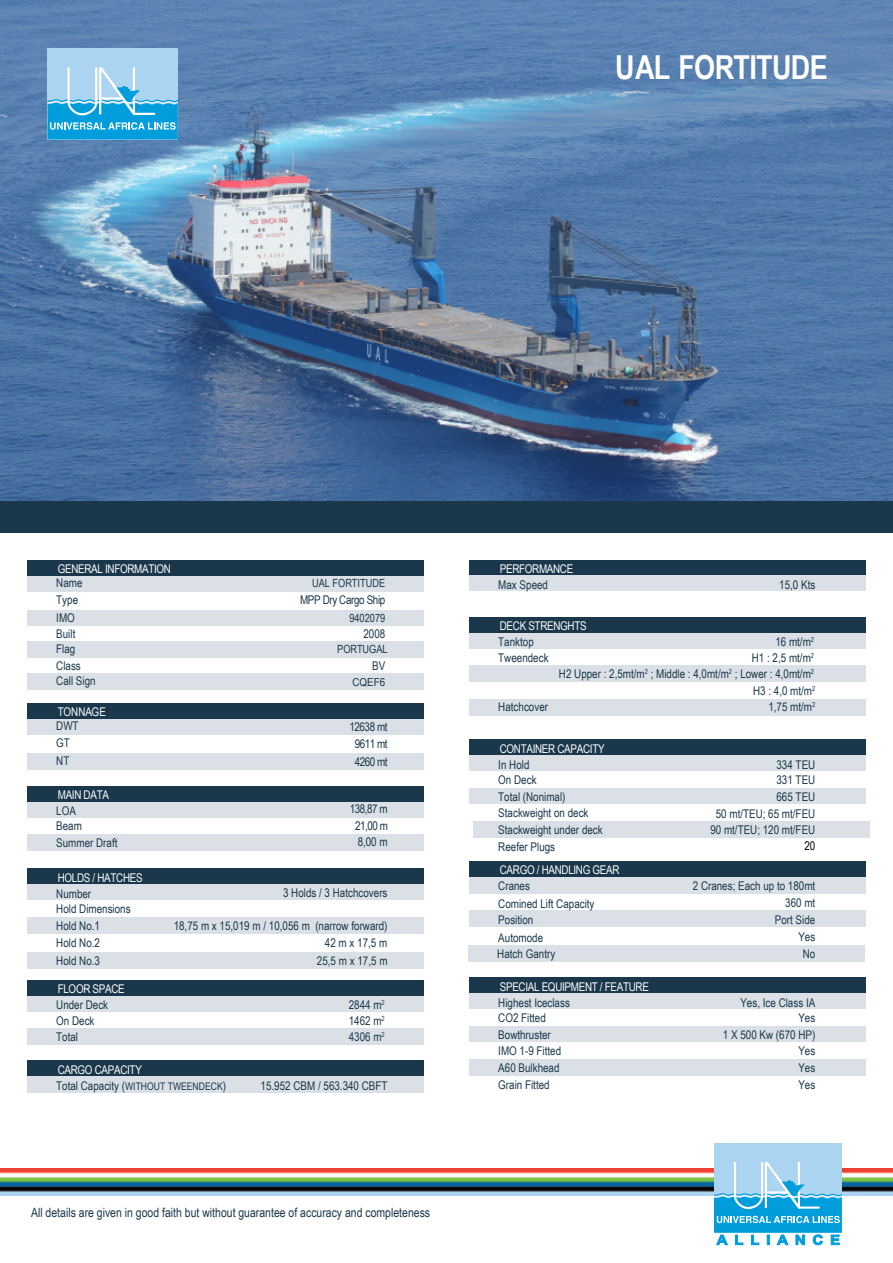
<style>
.page{position:relative;width:893px;height:1263px;background:#fff}
.page>*{position:absolute;margin:0;border:0;box-sizing:border-box;transform-origin:0 0}
.t1{font:700 33px "Arial Narrow";letter-spacing:-.02em;color:#fff}
.t2{font:12.75px "Arial Narrow";color:#1a374b}
.t3{font:12px/16px "Arial Narrow";color:#1a374b}
.t4{font:12px "Arial Narrow";letter-spacing:-.025em;color:#fff}
.t5{font:12px/17.5px "Arial Narrow";letter-spacing:-.035em;color:#1a374b;text-align:center}
.t6{font:12px "Arial Narrow";letter-spacing:-.03em;color:#1a374b}
.t7{font:12px "Arial Narrow";letter-spacing:.005em;color:#fff}
.t8{font:12px "Arial Narrow";color:#000}
.t9{font:11.25px "Arial Narrow";color:#1a374b}
.t10{font:10.95px "Arial Narrow";color:#1a374b;scale:1.09 1}
.t11{font:10.5px "Arial Narrow";color:#1a374b}
.s1{font-size:12px}
</style>
<div class="page">
<img style="left:0;top:0;width:893px;height:502px">
<div style="left:469px;top:1025px;width:396px;height:17px;background:#dae0e5"></div>
<div style="left:473px;top:822px;width:396px;height:16px;background:#dae0e5"></div>
<svg style="left:235px;top:121px;width:4px;height:8px"></svg>
<div style="left:48px;top:48px;width:130px;height:91px;background:#abd4f1"></div>
<svg style="left:47px;top:65px;width:131px;height:74px"></svg>
<img style="left:0;top:1168px;width:893px;height:27px">
<svg style="left:716px;top:1245px;width:124px;height:1px"></svg>
<div style="left:714px;top:1143px;width:128px;height:89px;background:#abd4f1"></div>
<svg style="left:714px;top:1161px;width:128px;height:84px"></svg>
<div style="left:27px;top:560px;width:396px;height:16px;background:#1a374b"></div>
<div style="left:27px;top:576px;width:396px;height:16px;background:#dae0e5"></div>
<div style="left:27px;top:610px;width:396px;height:16px;background:#dae0e5"></div>
<div style="left:27px;top:641px;width:396px;height:16px;background:#dae0e5"></div>
<div style="left:27px;top:673px;width:396px;height:17px;background:#dae0e5"></div>
<div style="left:27px;top:703px;width:396px;height:16px;background:#1a374b"></div>
<div style="left:27px;top:719px;width:396px;height:16px;background:#dae0e5"></div>
<div style="left:27px;top:753px;width:396px;height:16px;background:#dae0e5"></div>
<div style="left:27px;top:786px;width:396px;height:16px;background:#1a374b"></div>
<div style="left:27px;top:802px;width:396px;height:16px;background:#dae0e5"></div>
<div style="left:27px;top:834px;width:396px;height:17px;background:#dae0e5"></div>
<div style="left:469px;top:560px;width:396px;height:16px;background:#1a374b"></div>
<div style="left:27px;top:869px;width:396px;height:16px;background:#1a374b"></div>
<div style="left:27px;top:885px;width:396px;height:16px;background:#dae0e5"></div>
<div style="left:27px;top:917px;width:396px;height:17px;background:#dae0e5"></div>
<div style="left:27px;top:952px;width:396px;height:16px;background:#dae0e5"></div>
<div style="left:469px;top:617px;width:396px;height:16px;background:#1a374b"></div>
<div style="left:469px;top:633px;width:396px;height:16px;background:#dae0e5"></div>
<div style="left:469px;top:665px;width:396px;height:17px;background:#dae0e5"></div>
<div style="left:469px;top:699px;width:396px;height:17px;background:#dae0e5"></div>
<div style="left:469px;top:977px;width:396px;height:17px;background:#1a374b"></div>
<div style="left:469px;top:993px;width:396px;height:17px;background:#dae0e5"></div>
<div style="left:469px;top:1009px;width:396px;height:17px;background:#fff"></div>
<div style="left:469px;top:739px;width:396px;height:17px;background:#1a374b"></div>
<div style="left:469px;top:755px;width:396px;height:17px;background:#dae0e5"></div>
<div style="left:469px;top:771px;width:396px;height:17px;background:#fff"></div>
<div style="left:469px;top:788px;width:396px;height:16px;background:#dae0e5"></div>
<div style="left:27px;top:980px;width:396px;height:16px;background:#1a374b"></div>
<div style="left:27px;top:996px;width:396px;height:16px;background:#dae0e5"></div>
<div style="left:27px;top:1028px;width:396px;height:17px;background:#dae0e5"></div>
<div style="left:469px;top:575px;width:396px;height:17px;background:#dae0e5"></div>
<div style="left:469px;top:591px;width:396px;height:17px;background:#fff"></div>
<div style="left:469px;top:1059px;width:396px;height:16px;background:#dae0e5"></div>
<div style="left:469px;top:861px;width:396px;height:16px;background:#1a374b"></div>
<div style="left:469px;top:877px;width:396px;height:17px;background:#dae0e5"></div>
<div style="left:469px;top:910px;width:396px;height:17px;background:#dae0e5"></div>
<div style="left:27px;top:1060px;width:396px;height:17px;background:#1a374b"></div>
<div style="left:27px;top:1076px;width:396px;height:17px;background:#dae0e5"></div>
<div style="left:468px;top:945px;width:396px;height:17px;background:#dae0e5"></div>
<div style="left:0;top:502px;width:893px;height:31px;background:#1a374b"></div>
<h1 class="t1" style="left:615px;top:42px;width:214px">UAL FORTITUDE</h1>
<p class="t4" style="left:58px;top:560px;width:115px">GENERAL INFORMATION</p>
<p class="t4" style="left:500px;top:560px;width:75px">PERFORMANCE</p>
<p class="t3" style="left:56px;top:574px;width:28px;line-height:17.5px">Name<br>Type<br>IMO</p>
<p class="t3" style="left:56px;top:626px;width:21px;line-height:15px">Built<br>Flag</p>
<p class="t3" style="left:56px;top:658px;width:41px;line-height:15px">Class<br>Call Sign</p>
<p class="t7" style="left:58px;top:703px;width:50px">TONNAGE</p>
<p class="t3" style="left:56px;top:717px;width:24px;line-height:17.5px">DWT<br>GT<br>NT</p>
<p class="t4" style="left:58px;top:786px;width:53px">MAIN DATA</p>
<p class="t3" style="left:56px;top:802px;width:63px">LOA<br>Beam<br>Summer Draft</p>
<p class="t4" style="left:58px;top:869px;width:86px">HOLDS / HATCHES</p>
<p class="t3" style="left:56px;top:885px;width:76px">Number<br>Hold Dimensions<br>Hold No.1<br>Hold No.2</p>
<p class="t9" style="left:312px;top:575px;width:75px">UAL FORTITUDE</p>
<p class="t6" style="left:300px;top:591px;width:87px">MPP Dry Cargo Ship</p>
<p class="t9" style="left:349px;top:610px;width:37px">9402079</p>
<p class="t3" style="left:363px;top:625px;width:23px">2008</p>
<p class="t9" style="left:337px;top:641px;width:52px">PORTUGAL</p>
<p class="t3" style="left:372px;top:657px;width:15px">BV</p>
<p class="t10" style="left:352px;top:674px;width:32px">CQEF6</p>
<p class="t5" style="left:349px;top:718px;width:40px">12638 mt<br>9611 mt<br>4260 mt</p>
<p class="t3" style="left:350px;top:800px;width:40px;line-height:17px;text-align:center">138,87 m<br>21,00 m</p>
<p class="t3" style="left:358px;top:833px;width:31px">8,00 m</p>
<p class="t3" style="left:283px;top:884px;width:106px">3 Holds / 3 Hatchcovers</p>
<p class="t3" style="left:174px;top:916px;width:215px;line-height:17.4px;text-align:right">18,75 m x 15,019 m / 10,056 m (narrow forward)<br>42 m x 17,5 m</p>
<p class="t3" style="left:56px;top:952px;width:45px">Hold No.3</p>
<p class="t3" style="left:317px;top:952px;width:72px">25,5 m x 17,5 m</p>
<p class="t4" style="left:58px;top:980px;width:68px">FLOOR SPACE</p>
<p class="t3" style="left:56px;top:996px;width:53px">Under Deck<br>On Deck<br>Total</p>
<p class="t4" style="left:58px;top:1061px;width:86px">CARGO CAPACITY</p>
<p class="t11" style="left:56px;top:1078px;width:171px"><span class="s1">Total Capacity (</span>WITHOUT TWEENDECK<span class="s1">)</span></p>
<p class="t3" style="left:349px;top:996px;width:38px;text-align:justify">2844 m<sup>2<br></sup>1462 m<sup>2<br></sup>4306 m<sup>2</sup></p>
<p class="t3" style="left:261px;top:1077px;width:128px">15.952 CBM / 563.340 CBFT</p>
<p class="t2" style="left:31px;top:1203px;width:401px">All details are given in good faith but without guarantee of accuracy and completeness</p>
<p class="t3" style="left:498px;top:576px;width:51px">Max Speed</p>
<p class="t4" style="left:500px;top:617px;width:88px">DECK STRENGHTS</p>
<p class="t3" style="left:779px;top:576px;width:38px">15,0 Kts</p>
<p class="t3" style="left:498px;top:634px;width:52px;line-height:15.5px">Tanktop<br>Tweendeck</p>
<p class="t3" style="left:498px;top:698px;width:51px">Hatchcover</p>
<p class="t3" style="left:752px;top:634px;width:64px;line-height:15.5px;text-align:right">16 mt/m<sup>2<br></sup>H1 : 2,5 mt/m<sup>2</sup></p>
<p class="t3" style="left:753px;top:683px;width:64px;line-height:15.3px;text-align:right">H3 : 4,0 mt/m<sup>2<br></sup>1,75 mt/m<sup>2</sup></p>
<p class="t3" style="left:559px;top:665px;width:257px">H2 Upper : 2,5mt/m<sup>2</sup> ; Middle : 4,0mt/m<sup>2</sup> ; Lower : 4,0mt/m<sup>2</sup></p>
<p class="t4" style="left:500px;top:740px;width:106px">CONTAINER CAPACITY</p>
<p class="t3" style="left:498px;top:756px;width:92px">In Hold<br>On Deck<br>Total (Nonimal)<br>Stackweight on deck</p>
<p class="t3" style="left:498px;top:820px;width:106px;line-height:17.5px">Stackweight under deck<br>Reefer Plugs</p>
<p class="t4" style="left:500px;top:861px;width:121px">CARGO / HANDLING GEAR</p>
<p class="t3" style="left:498px;top:876px;width:98px;line-height:17.9px">Cranes<br>Comined Lift Capacity</p>
<p class="t3" style="left:498px;top:929px;width:46px">Automode</p>
<p class="t3" style="left:498px;top:912px;width:37px">Position</p>
<p class="t3" style="left:776px;top:756px;width:40px;text-align:justify">334 TEU 331 TEU 665 TEU</p>
<p class="t3" style="left:710px;top:822px;width:106px">90 mt/TEU; 120 mt/FEU</p>
<p class="t8" style="left:804px;top:837px;width:12px">20</p>
<p class="t3" style="left:716px;top:805px;width:101px">50 mt/TEU; 65 mt/FEU</p>
<p class="t3" style="left:693px;top:876px;width:124px;line-height:17.9px;text-align:right">2 Cranes; Each up to 180mt<br>360 mt</p>
<p class="t3" style="left:798px;top:929px;width:18px">Yes</p>
<p class="t3" style="left:775px;top:911px;width:42px">Port Side</p>
<p class="t3" style="left:497px;top:946px;width:59px">Hatch Gantry</p>
<p class="t3" style="left:803px;top:945px;width:14px">No</p>
<p class="t4" style="left:500px;top:977px;width:151px">SPECIAL EQUIPMENT / FEATURE</p>
<p class="t3" style="left:498px;top:994px;width:73px">Highest Iceclass<br>CO2 Fitted<br>Bowthruster</p>
<p class="t3" style="left:498px;top:1042px;width:64px;line-height:16.8px">IMO 1-9 Fitted<br>A60 Bulkhead<br>Grain Fitted</p>
<p class="t3" style="left:723px;top:994px;width:94px;text-align:right">Yes, Ice Class IA<br>Yes<br>1 X 500 Kw (670 HP)<br>Yes</p>
<p class="t3" style="left:798px;top:1076px;width:18px">Yes</p>
<p class="t3" style="left:798px;top:1059px;width:18px">Yes</p>
</div>
